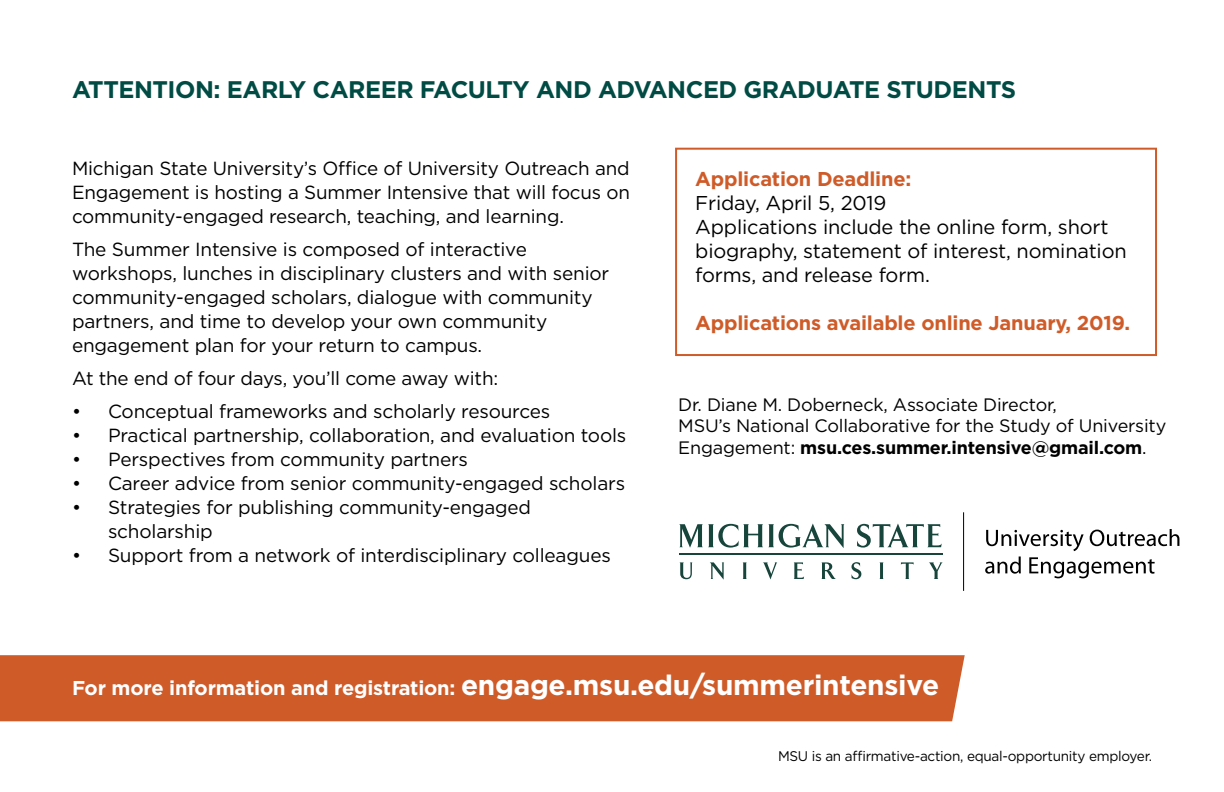
<style>
.page{position:relative;width:1224px;height:792px;background:#fff}
.page>*{position:absolute;margin:0;border:0;box-sizing:border-box;transform-origin:0 0}
.t1{font:700 24px "Gotham";letter-spacing:-.02em;color:#004b44}
.t2{font:20px/24px "Gotham";letter-spacing:-.01em;color:#000}
.t3{font:700 20px "Gotham";letter-spacing:-.01em;color:#fff}
.t4{font:700 20px "Gotham";letter-spacing:-.01em;color:#cf5b28}
.t5{font:19px/24px "Gotham";letter-spacing:-.01em;color:#000}
.t6{font:18px/21.6px "Gotham";letter-spacing:-.01em;color:#000}
.t7{font:14px "Gotham";letter-spacing:-.02em;color:#000}
.s1{font-weight:700}
.s2{font-size:28px}
</style>
<div class="page">
<div style="left:0;top:655px;width:965px;height:66px;background:#cf5b28"></div>
<svg style="left:679px;top:562px;width:14px;height:17px"></svg>
<svg style="left:710px;top:562px;width:14px;height:18px"></svg>
<svg style="left:743px;top:562px;width:4px;height:17px"></svg>
<svg style="left:763px;top:562px;width:14px;height:18px"></svg>
<svg style="left:794px;top:562px;width:10px;height:17px"></svg>
<svg style="left:821px;top:562px;width:15px;height:17px"></svg>
<svg style="left:851px;top:562px;width:10px;height:17px"></svg>
<svg style="left:879px;top:562px;width:5px;height:17px"></svg>
<svg style="left:901px;top:562px;width:13px;height:17px"></svg>
<svg style="left:929px;top:562px;width:14px;height:17px"></svg>
<svg style="left:679px;top:524px;width:165px;height:24px"></svg>
<svg style="left:857px;top:524px;width:85px;height:24px"></svg>
<hr style="left:679px;top:553px;width:263px;height:2px;background:#17453b">
<hr style="left:963px;top:512px;width:1px;height:79px;background:#000">
<svg style="left:985px;top:529px;width:194px;height:49px"></svg>
<div style="left:675px;top:148px;width:482px;height:208px;border:2px solid #cf5b28"></div>
<p class="t1" style="left:72px;top:74px;width:946px">ATTENTION: EARLY CAREER FACULTY AND ADVANCED GRADUATE STUDENTS</p>
<p class="t5" style="left:72px;top:156px;width:560px;text-align:justify">Michigan State University’s Office of University Outreach and Engagement is hosting a Summer Intensive that will focus on community-engaged research, teaching, and learning.</p>
<p class="t5" style="left:72px;top:237px;width:539px">The Summer Intensive is composed of interactive workshops, lunches in disciplinary clusters and with senior community-engaged scholars, dialogue with community partners, and time to develop your own community engagement plan for your return to campus.</p>
<p class="t5" style="left:72px;top:366px;width:428px">At the end of four days, you’ll come away with:</p>
<p class="t5" style="left:72px;top:399px;width:480px">• Conceptual frameworks and scholarly resources</p>
<p class="t5" style="left:72px;top:423px;width:556px">• Practical partnership, collaboration, and evaluation tools</p>
<p class="t5" style="left:72px;top:447px;width:398px">• Perspectives from community partners</p>
<p class="t5" style="left:72px;top:471px;width:555px">• Career advice from senior community-engaged scholars</p>
<p class="t5" style="left:108px;top:495px;width:424px;text-indent:-36px">• Strategies for publishing community-engaged scholarship</p>
<p class="t5" style="left:72px;top:543px;width:540px">• Support from a network of interdisciplinary colleagues</p>
<p class="t4" style="left:695px;top:165px;width:218px">Application Deadline:</p>
<p class="t2" style="left:695px;top:190px;width:193px">Friday, April 5, 2019</p>
<p class="t2" style="left:695px;top:214px;width:433px">Applications include the online form, short biography, statement of interest, nomination forms, and release form.</p>
<p class="t4" style="left:695px;top:309px;width:437px">Applications available online January, 2019.</p>
<p class="t6" style="left:678px;top:393px;width:380px">Dr. Diane M. Doberneck, Associate Director,</p>
<p class="t6" style="left:678px;top:415px;width:490px">MSU’s National Collaborative for the Study of University<br>Engagement: <span class="s1">msu.ces.summer.intensive@gmail.com</span>.</p>
<p class="t3" style="left:72px;top:675px;width:869px">For more information and registration: <span class="s2">engage.msu.edu/summerintensive</span></p>
<p class="t7" style="left:778px;top:747px;width:375px">MSU is an affirmative-action, equal-opportunity employer.</p>
</div>
